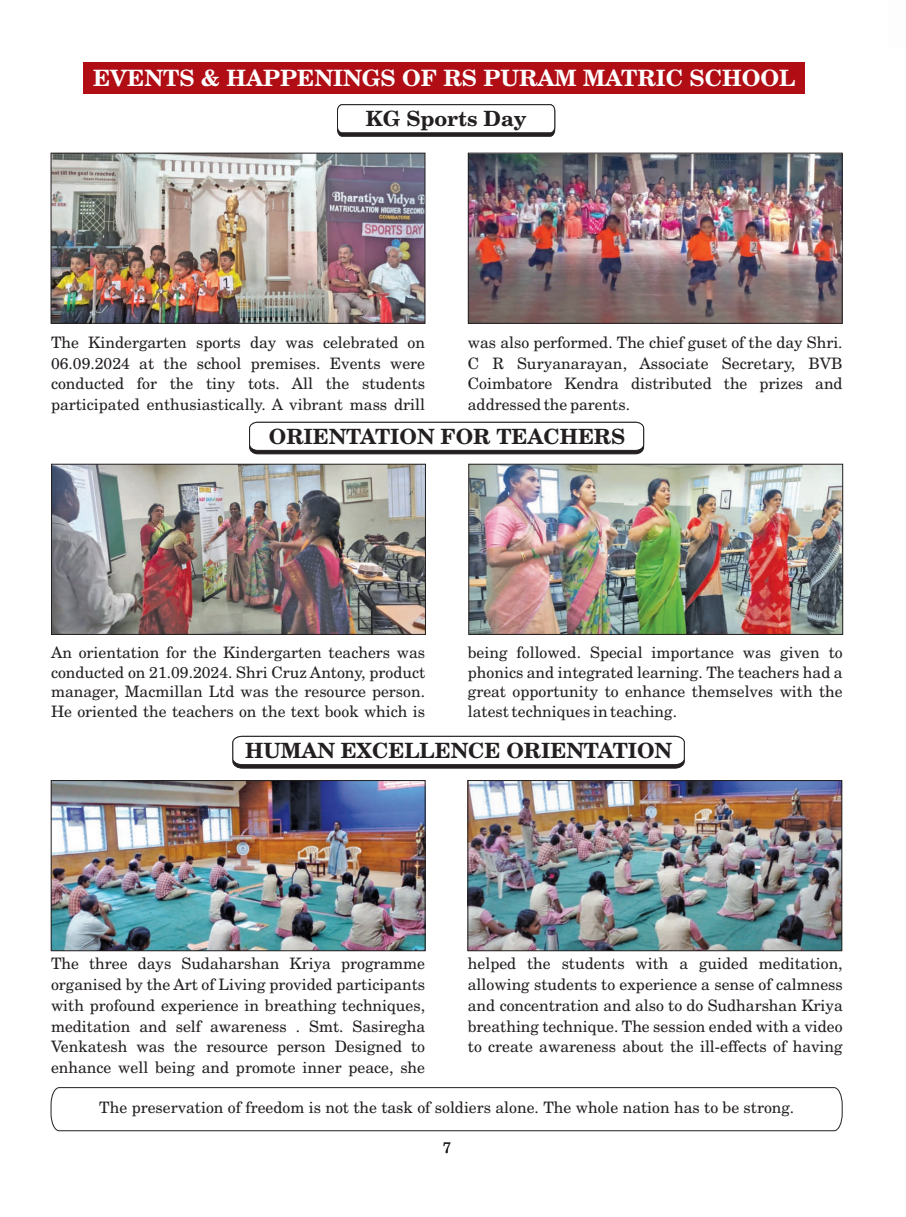
<style>
.page{position:relative;width:906px;height:1217px;background:#fff}
.page>*{position:absolute;margin:0;border:0;box-sizing:border-box;transform-origin:0 0}
.t1{font:700 22.5px "New Century Schlbk";color:#fff}
.t2{font:700 21px "New Century Schlbk";color:#231f20}
.t3{font:15.75px/20.7px "New Century Schlbk";color:#231f20;text-align:justify}
.t4{font:15px "New Century Schlbk";color:#231f20}
</style>
<div class="page">
<svg style="left:50px;top:1087px;width:793px;height:44px"></svg>
<svg style="left:337px;top:104px;width:218px;height:33px"></svg>
<svg style="left:232px;top:735px;width:453px;height:33px"></svg>
<img style="left:53px;top:782px;width:370px;height:166px">
<div style="left:51px;top:780px;width:374px;height:170px;border:1px solid #231f20"></div>
<div style="left:83px;top:62px;width:721px;height:32px;background:#b00d15"></div>
<img style="left:470px;top:155px;width:370px;height:166px">
<div style="left:468px;top:153px;width:374px;height:170px;border:1px solid #231f20"></div>
<img style="left:53px;top:155px;width:370px;height:166px">
<div style="left:51px;top:153px;width:374px;height:170px;border:1px solid #231f20"></div>
<svg style="left:249px;top:421px;width:395px;height:33px"></svg>
<img style="left:470px;top:466px;width:371px;height:166px">
<div style="left:468px;top:464px;width:375px;height:170px;border:1px solid #231f20"></div>
<img style="left:53px;top:466px;width:370px;height:166px">
<div style="left:51px;top:464px;width:374px;height:170px;border:1px solid #231f20"></div>
<img style="left:470px;top:782px;width:370px;height:166px">
<div style="left:468px;top:780px;width:374px;height:170px;border:1px solid #231f20"></div>
<h1 class="t1" style="left:93px;top:68px;width:704px">EVENTS &amp; HAPPENINGS OF RS PURAM MATRIC SCHOOL</h1>
<h2 class="t2" style="left:366px;top:110px;width:163px">KG Sports Day</h2>
<p class="t3" style="left:51px;top:333px;width:375px">The Kindergarten sports day was celebrated on 06.09.2024 at the school premises. Events were conducted for the tiny tots. All the students participated enthusiastically. A vibrant mass drill</p>
<p class="t3" style="left:468px;top:333px;width:376px">was also performed. The chief guset of the day Shri.<br>C R Suryanarayan, Associate Secretary, BVB Coimbatore Kendra distributed the prizes and addressed the parents.</p>
<h2 class="t2" style="left:269px;top:427px;width:358px">ORIENTATION FOR TEACHERS</h2>
<p class="t3" style="left:51px;top:644px;width:375px;line-height:19.5px">An orientation for the Kindergarten teachers was conducted on 21.09.2024. Shri Cruz Antony, product manager, Macmillan Ltd was the resource person.<br>He oriented the teachers on the text book which is</p>
<p class="t3" style="left:468px;top:644px;width:376px;line-height:19.5px">being followed. Special importance was given to phonics and integrated learning. The teachers had a great opportunity to enhance themselves with the latest techniques in teaching.</p>
<h2 class="t2" style="left:245px;top:741px;width:428px">HUMAN EXCELLENCE ORIENTATION</h2>
<p class="t3" style="left:51px;top:954px;width:375px">The three days Sudaharshan Kriya programme organised by the Art of Living provided participants with profound experience in breathing techniques, meditation and self awareness . Smt. Sasiregha Venkatesh was the resource person Designed to enhance well being and promote inner peace, she</p>
<p class="t3" style="left:468px;top:954px;width:376px">helped the students with a guided meditation, allowing students to experience a sense of calmness and concentration and also to do Sudharshan Kriya breathing technique. The session ended with a video to create awareness about the ill-effects of having</p>
<p class="t3" style="left:99px;top:1098px;width:696px">The preservation of freedom is not the task of soldiers alone. The whole nation has to be strong.</p>
<p class="t4" style="left:443px;top:1140px;width:10px">7</p>
</div>
